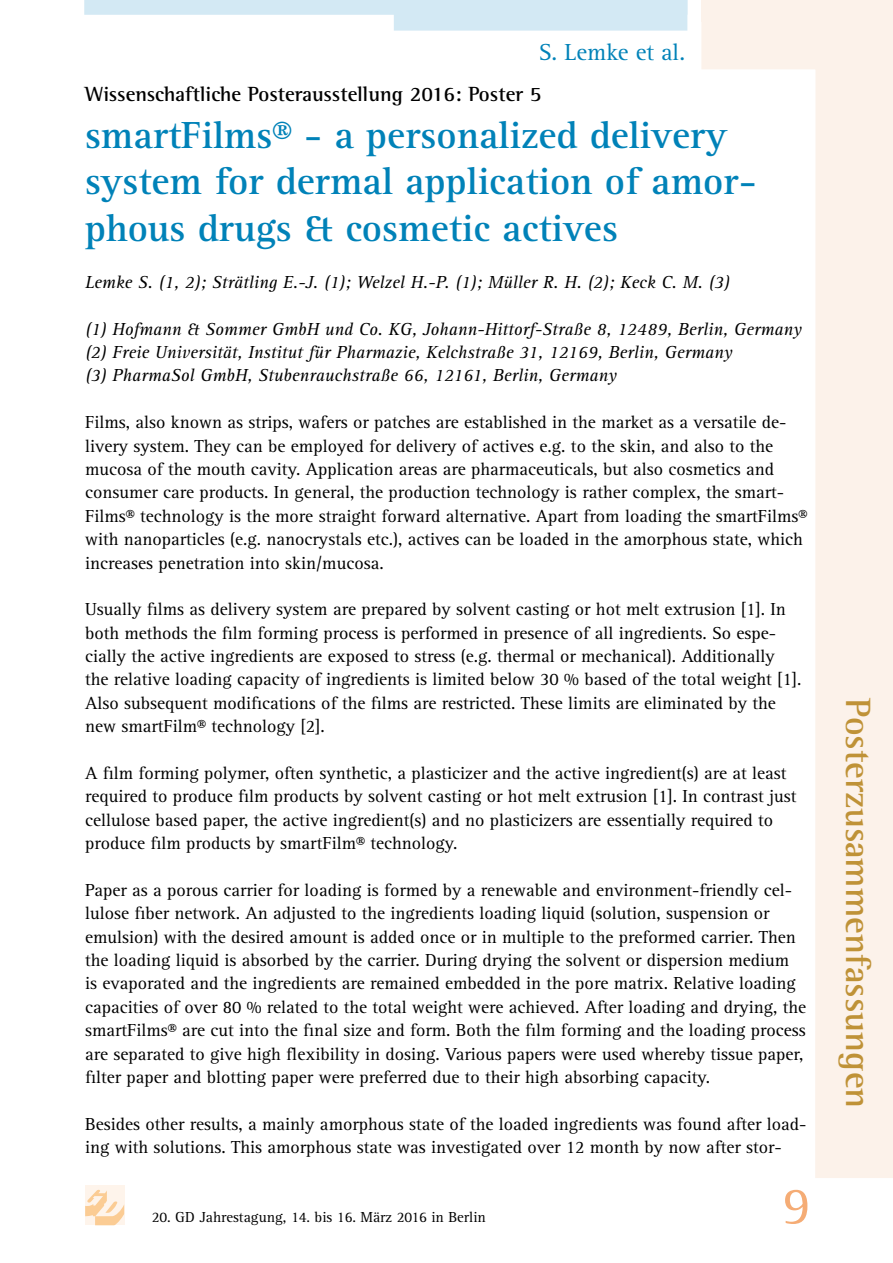
<style>
.page{position:relative;width:893px;height:1263px;background:#fff}
.page>*{position:absolute;margin:0;border:0;box-sizing:border-box;transform-origin:0 0}
.t1{font:54px "Agfa Rotis Serif";color:#f5ac75}
.t2{font:700 39px/46.8px "Agfa Rotis Serif";color:#0082b8}
.t3{font:700 36px "Agfa Rotis Semi Serif";color:#bf9237}
.t4{font:24px "Agfa Rotis Serif";color:#0082b8}
.t5{font:700 21px "Agfa Rotis Semi Serif";color:#000}
.t6{font:18px/23.4px "Agfa Rotis Serif";color:#000}
.t7{font:italic 18px/23.4px "Agfa Rotis Serif";color:#000}
.t8{font:15px "Agfa Rotis Serif";color:#000}
</style>
<div class="page">
<svg style="left:701px;top:21px;width:192px;height:1157px"></svg>
<div style="left:85px;top:1186px;width:39px;height:39px;background:#fef4eb"></div>
<svg style="left:85px;top:1189px;width:39px;height:36px"></svg>
<svg style="left:84px;top:0;width:603px;height:31px"></svg>
<div style="left:701px;top:0;width:192px;height:21px;background:#fcf2ea"></div>
<h3 class="t4" style="left:539px;top:38px;width:148px">S. Lemke et al.</h3>
<p class="t5" style="left:85px;top:81px;width:458px">Wissenschaftliche Posterausstellung 2016: Poster 5</p>
<h2 class="t2" style="left:85px;top:112px;width:673px">smartFilms® - a personalized delivery system for dermal application of amor&shy;phous drugs &amp; cosmetic actives</h2>
<p class="t7" style="left:85px;top:271px;width:646px">Lemke S. (1, 2); Strätling E.-J. (1); Welzel H.-P. (1); Müller R. H. (2); Keck C. M. (3)</p>
<p class="t7" style="left:85px;top:318px;width:718px">(1) Hofmann &amp; Sommer GmbH und Co. KG, Johann-Hittorf-Straße 8, 12489, Berlin, Germany (2) Freie Universität, Institut für Pharmazie, Kelchstraße 31, 12169, Berlin, Germany<br>(3) PharmaSol GmbH, Stubenrauchstraße 66, 12161, Berlin, Germany</p>
<p class="t6" style="left:85px;top:411px;width:724px">Films, also known as strips, wafers or patches are established in the market as a versatile de&shy;livery system. They can be employed for delivery of actives e.g. to the skin, and also to the mucosa of the mouth cavity. Application areas are pharmaceuticals, but also cosmetics and consumer care products. In general, the production technology is rather complex, the smart-Films® technology is the more straight forward alternative. Apart from loading the smartFilms® with nanoparticles (e.g. nanocrystals etc.), actives can be loaded in the amorphous state, which increases penetration into skin/mucosa.</p>
<p class="t6" style="left:85px;top:598px;width:718px">Usually films as delivery system are prepared by solvent casting or hot melt extrusion [1]. In both methods the film forming process is performed in presence of all ingredients. So espe&shy;cially the active ingredients are exposed to stress (e.g. thermal or mechanical). Additionally the relative loading capacity of ingredients is limited below 30 % based of the total weight [1].<br>Also subsequent modifications of the films are restricted. These limits are eliminated by the new smartFilm® technology [2].</p>
<p class="t6" style="left:85px;top:762px;width:713px">A film forming polymer, often synthetic, a plasticizer and the active ingredient(s) are at least required to produce film products by solvent casting or hot melt extrusion [1]. In contrast just cellulose based paper, the active ingredient(s) and no plasticizers are essentially required to produce film products by smartFilm® technology.</p>
<p class="t6" style="left:85px;top:879px;width:723px">Paper as a porous carrier for loading is formed by a renewable and environment-friendly cel&shy;lulose fiber network. An adjusted to the ingredients loading liquid (solution, suspension or emulsion) with the desired amount is added once or in multiple to the preformed carrier. Then the loading liquid is absorbed by the carrier. During drying the solvent or dispersion medium<br>is evaporated and the ingredients are remained embedded in the pore matrix. Relative loading capacities of over 80 % related to the total weight were achieved. After loading and drying, the smartFilms® are cut into the final size and form. Both the film forming and the loading process are separated to give high flexibility in dosing. Various papers were used whereby tissue paper, filter paper and blotting paper were preferred due to their high absorbing capacity.</p>
<p class="t6" style="left:85px;top:1112px;width:723px">Besides other results, a mainly amorphous state of the loaded ingredients was found after load&shy;ing with solutions. This amorphous state was investigated over 12 month by now after stor-</p>
<p class="t8" style="left:152px;top:1208px;width:336px">20. GD Jahrestagung, 14. bis 16. März 2016 in Berlin</p>
<h1 class="t1" style="left:783px;top:1175px;width:30px">9</h1>
<h3 class="t3" style="left:880px;top:698px;width:411px;rotate:90deg">Posterzusammenfassungen</h3>
</div>
